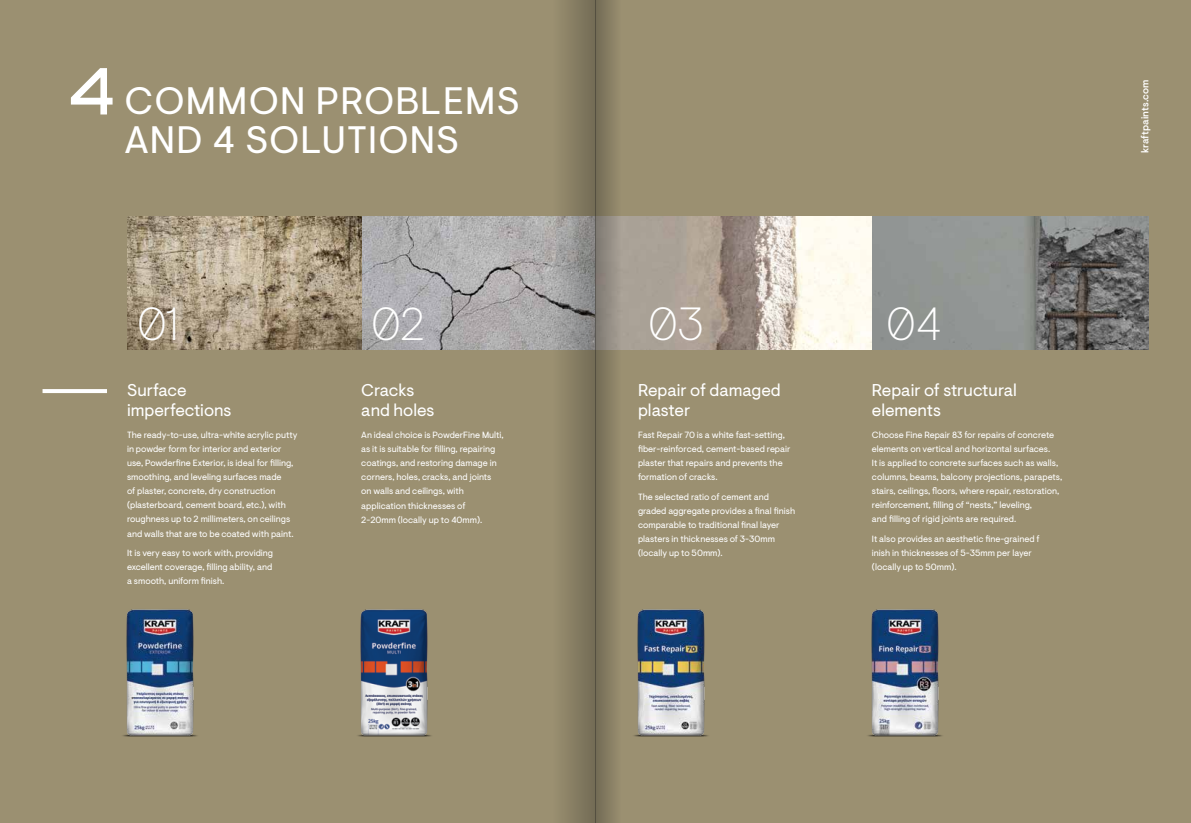
<style>
.page{position:relative;width:1191px;height:823px;background:#fff}
.page>*{position:absolute;margin:0;border:0;box-sizing:border-box;transform-origin:0 0}
.t1{font:200 46.2px "Visuelt Pro";letter-spacing:-.01em;color:#fff}
.t2{font:38px/38px "Visuelt Pro";letter-spacing:.03em;color:#fff}
.t3{font:17px/20.4px "Visuelt Pro";color:#fff}
.t4{font:500 10px "Visuelt Pro";letter-spacing:.01em;color:#fff}
.t5{font:9px/14px "Visuelt Pro";color:#fff}
</style>
<div class="page">
<div style="left:0;top:0;width:1191px;height:822px;background:#9b9071"></div>
<svg style="left:71px;top:68px;width:42px;height:46px"></svg>
<img style="left:127px;top:217px;width:737px;height:132px">
<img style="left:358px;top:609px;width:73px;height:128px">
<img style="left:124px;top:609px;width:73px;height:128px">
<img style="left:634px;top:609px;width:73px;height:128px">
<img style="left:868px;top:609px;width:73px;height:128px">
<hr style="left:43px;top:389px;width:64px;height:4px;background:#fff">
<img style="left:864px;top:217px;width:284px;height:132px">
<svg style="left:595px;top:0;width:26px;height:822px"></svg>
<svg style="left:553px;top:0;width:42px;height:822px"></svg>
<h2 class="t2" style="left:124px;top:83px;width:397px">COMMON PROBLEMS<br>AND 4 SOLUTIONS</h2>
<h1 class="t1" style="left:137px;top:297px;width:43px">01</h1>
<h1 class="t1" style="left:371px;top:297px;width:55px">02</h1>
<h3 class="t3" style="left:127px;top:380px;width:106px">Surface imperfections</h3>
<h3 class="t3" style="left:361px;top:380px;width:75px">Cracks and holes</h3>
<p class="t5" style="left:127px;top:428px;width:172px">The ready-to-use, ultra-white acrylic putty in powder form for interior and exterior use, Powderfine Exterior, is ideal for filling, smoothing, and leveling surfaces made<br>of plaster, concrete, dry construction (plasterboard, cement board, etc.), with roughness up to 2 millimeters, on ceilings and walls that are to be coated with paint.</p>
<p class="t5" style="left:127px;top:546px;width:148px;text-align:justify">It is very easy to work with, providing excellent coverage, filling ability, and a smooth, uniform finish.</p>
<p class="t5" style="left:361px;top:428px;width:144px">An ideal choice is PowderFine Multi, as it is suitable for filling, repairing coatings, and restoring damage in corners, holes, cracks, and joints on walls and ceilings, with application thicknesses of<br>2-20mm (locally up to 40mm).</p>
<h1 class="t1" style="left:648px;top:297px;width:57px">03</h1>
<h1 class="t1" style="left:886px;top:297px;width:57px">04</h1>
<h3 class="t3" style="left:638px;top:380px;width:144px">Repair of damaged plaster</h3>
<h3 class="t3" style="left:872px;top:380px;width:146px">Repair of structural elements</h3>
<p class="t5" style="left:638px;top:428px;width:154px">Fast Repair 70 is a white fast-setting, fiber-reinforced, cement-based repair plaster that repairs and prevents the formation of cracks.</p>
<p class="t5" style="left:638px;top:490px;width:159px">The selected ratio of cement and graded aggregate provides a final finish comparable to traditional final layer plasters in thicknesses of 3-30mm (locally up to 50mm).</p>
<p class="t5" style="left:872px;top:428px;width:192px">Choose Fine Repair 83 for repairs of concrete elements on vertical and horizontal surfaces.<br>It is applied to concrete surfaces such as walls, columns, beams, balcony projections, parapets, stairs, ceilings, floors, where repair, restoration, reinforcement, filling of “nests,” leveling,<br>and filling of rigid joints are required.</p>
<p class="t5" style="left:872px;top:532px;width:169px">It also provides an aesthetic fine-grained f inish in thicknesses of 5-35mm per layer (locally up to 50mm).</p>
<p class="t4" style="left:1139px;top:153px;width:75px;rotate:-90deg">kraftpaints.com</p>
</div>
